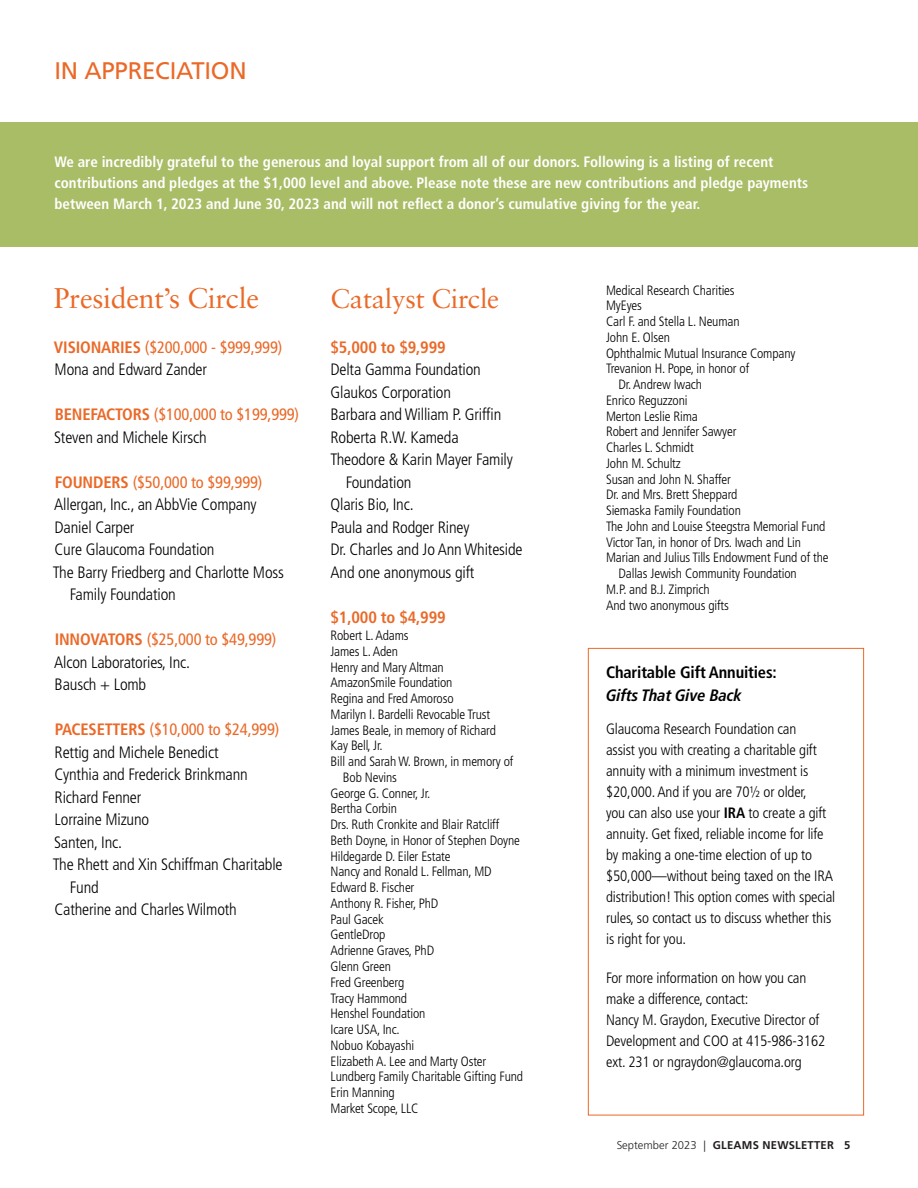
<style>
.page{position:relative;width:918px;height:1188px;background:#fff}
.page>*{position:absolute;margin:0;border:0;box-sizing:border-box;transform-origin:0 0}
.t1{font:28.5px "Sabon LTW1 G";letter-spacing:-.01em;color:#ea6928}
.t2{font:27px "Sabon LTW1 G";letter-spacing:-.01em;color:#ea6928}
.t3{font:24px "Frutiger LT Pro";letter-spacing:-.01em;color:#ea6928}
.t4{font:300 condensed 16.5px/22.5px "Frutiger LT Pro";letter-spacing:-.01em;color:#000001}
.t5{font:condensed 16.5px/22.5px "Frutiger LT Pro";letter-spacing:-.01em;color:#ea6928}
.t6{font:700 condensed 16.5px "Frutiger LT Pro";letter-spacing:-.01em;color:#ea6928}
.t7{font:700 condensed 16.5px "Frutiger LT Pro";letter-spacing:-.01em;color:#000001}
.t8{font:italic 700 condensed 16.5px "Frutiger LT Pro";letter-spacing:-.01em;color:#000001}
.t9{font:300 condensed 15px/21px "Frutiger LT Pro";letter-spacing:-.01em;color:#000001}
.t10{font:700 condensed 15px/21px "Frutiger LT Pro";color:#fff}
.t11{font:300 condensed 13.5px "Frutiger LT Pro";letter-spacing:-.01em;color:#000001}
.t12{font:700 11.25px "Frutiger LT Pro";letter-spacing:.02em;color:#231f20}
.s1{font-weight:700}
.s2{font-weight:300;color:#000001}
.s3{font-weight:700;color:#ea6928}
.s4{font-weight:400;color:#ea6928}
.s5{font-weight:300}
</style>
<div class="page">
<div style="left:1px;top:123px;width:917px;height:124px;background:#a9bc66"></div>
<div style="left:588px;top:648px;width:276px;height:467px;border:1px solid #ea6928"></div>
<h3 class="t3" style="left:55px;top:56px;width:194px">IN APPRECIATION</h3>
<p class="t10" style="left:55px;top:151px;width:755px">We are incredibly grateful to the generous and loyal support from all of our donors. Following is a listing of recent contributions and pledges at the $1,000 level and above. Please note these are new contributions and pledge payments between March 1, 2023 and June 30, 2023 and will not reflect a donor’s cumulative giving for the year.</p>
<h1 class="t1" style="left:54px;top:280px;width:207px">President’s Circle</h1>
<p class="t5" style="left:54px;top:336px;width:230px"><span class="s1">VISIONARIES</span> ($200,000 - $999,999)<br><span class="s2">Mona and Edward Zander</span></p>
<p class="t4" style="left:54px;top:403px;width:247px"><span class="s3">BENEFACTORS</span> <span class="s4">($100,000 to $199,999)<br></span>Steven and Michele Kirsch</p>
<p class="t5" style="left:55px;top:471px;width:209px"><span class="s1">FOUNDERS</span> ($50,000 to $99,999)</p>
<p class="t4" style="left:54px;top:493px;width:204px">Allergan, Inc., an AbbVie Company</p>
<p class="t4" style="left:55px;top:516px;width:81px">Daniel Carper</p>
<p class="t4" style="left:55px;top:538px;width:162px">Cure Glaucoma Foundation</p>
<p class="t4" style="left:53px;top:561px;width:232px">The Barry Friedberg and Charlotte Moss</p>
<p class="t4" style="left:70px;top:583px;width:108px">Family Foundation</p>
<p class="t4" style="left:54px;top:628px;width:224px"><span class="s3">INNOVATORS</span> <span class="s4">($25,000 to $49,999)<br></span>Alcon Laboratories, Inc.<br>Bausch + Lomb</p>
<p class="t5" style="left:55px;top:718px;width:226px"><span class="s1">PACESETTERS</span> ($10,000 to $24,999)</p>
<p class="t4" style="left:55px;top:741px;width:166px">Rettig and Michele Benedict</p>
<p class="t4" style="left:55px;top:763px;width:195px">Cynthia and Frederick Brinkmann</p>
<p class="t4" style="left:55px;top:786px;width:88px">Richard Fenner</p>
<p class="t4" style="left:55px;top:808px;width:96px">Lorraine Mizuno</p>
<p class="t4" style="left:54px;top:831px;width:70px">Santen, Inc.</p>
<p class="t4" style="left:53px;top:853px;width:231px">The Rhett and Xin Schiffman Charitable</p>
<p class="t4" style="left:70px;top:876px;width:31px">Fund</p>
<p class="t4" style="left:54px;top:898px;width:184px">Catherine and Charles Wilmoth</p>
<h2 class="t2" style="left:331px;top:282px;width:170px">Catalyst Circle</h2>
<p class="t6" style="left:331px;top:337px;width:117px">$5,000 to $9,999</p>
<p class="t4" style="left:331px;top:359px;width:152px">Delta Gamma Foundation</p>
<p class="t4" style="left:331px;top:381px;width:122px">Glaukos Corporation</p>
<p class="t4" style="left:331px;top:404px;width:172px">Barbara and William P. Griffin</p>
<p class="t4" style="left:331px;top:426px;width:130px">Roberta R.W. Kameda</p>
<p class="t4" style="left:331px;top:449px;width:184px">Theodore &amp; Karin Mayer Family</p>
<p class="t4" style="left:346px;top:471px;width:67px">Foundation</p>
<p class="t4" style="left:331px;top:494px;width:85px">Qlaris Bio, Inc.</p>
<p class="t4" style="left:331px;top:516px;width:140px">Paula and Rodger Riney</p>
<p class="t4" style="left:331px;top:539px;width:193px">Dr. Charles and Jo Ann Whiteside</p>
<p class="t4" style="left:331px;top:561px;width:145px">And one anonymous gift</p>
<p class="t6" style="left:331px;top:607px;width:117px">$1,000 to $4,999</p>
<p class="t11" style="left:331px;top:628px;width:80px">Robert L. Adams</p>
<p class="t11" style="left:331px;top:644px;width:69px">James L. Aden</p>
<p class="t11" style="left:331px;top:659px;width:115px">Henry and Mary Altman</p>
<p class="t11" style="left:331px;top:675px;width:123px">AmazonSmile Foundation</p>
<p class="t11" style="left:331px;top:691px;width:125px">Regina and Fred Amoroso</p>
<p class="t11" style="left:331px;top:707px;width:161px">Marilyn I. Bardelli Revocable Trust</p>
<p class="t11" style="left:331px;top:722px;width:167px">James Beale, in memory of Richard</p>
<p class="t11" style="left:331px;top:738px;width:54px">Kay Bell, Jr.</p>
<p class="t11" style="left:331px;top:754px;width:184px">Bill and Sarah W. Brown, in memory of</p>
<p class="t11" style="left:343px;top:770px;width:56px">Bob Nevins</p>
<p class="t11" style="left:331px;top:785px;width:101px">George G. Conner, Jr.</p>
<p class="t11" style="left:331px;top:801px;width:68px">Bertha Corbin</p>
<p class="t11" style="left:331px;top:817px;width:170px">Drs. Ruth Cronkite and Blair Ratcliff</p>
<p class="t11" style="left:331px;top:833px;width:191px">Beth Doyne, in Honor of Stephen Doyne</p>
<p class="t11" style="left:331px;top:848px;width:122px">Hildegarde D. Eiler Estate</p>
<p class="t11" style="left:331px;top:864px;width:163px">Nancy and Ronald L. Fellman, MD</p>
<p class="t11" style="left:331px;top:880px;width:85px">Edward B. Fischer</p>
<p class="t11" style="left:331px;top:896px;width:109px">Anthony R. Fisher, PhD</p>
<p class="t11" style="left:331px;top:911px;width:55px">Paul Gacek</p>
<p class="t11" style="left:331px;top:927px;width:56px">GentleDrop</p>
<p class="t11" style="left:331px;top:943px;width:105px">Adrienne Graves, PhD</p>
<p class="t11" style="left:331px;top:959px;width:62px">Glenn Green</p>
<p class="t11" style="left:331px;top:974px;width:75px">Fred Greenberg</p>
<p class="t11" style="left:331px;top:990px;width:78px">Tracy Hammond</p>
<p class="t11" style="left:331px;top:1006px;width:96px">Henshel Foundation</p>
<p class="t11" style="left:331px;top:1022px;width:71px">Icare USA, Inc.</p>
<p class="t11" style="left:331px;top:1037px;width:85px">Nobuo Kobayashi</p>
<p class="t11" style="left:331px;top:1053px;width:157px">Elizabeth A. Lee and Marty Oster</p>
<p class="t11" style="left:331px;top:1069px;width:194px">Lundberg Family Charitable Gifting Fund</p>
<p class="t11" style="left:331px;top:1085px;width:66px">Erin Manning</p>
<p class="t11" style="left:331px;top:1100px;width:89px">Market Scope, LLC</p>
<p class="t11" style="left:606px;top:282px;width:130px">Medical Research Charities</p>
<p class="t11" style="left:606px;top:298px;width:37px">MyEyes</p>
<p class="t11" style="left:606px;top:314px;width:135px">Carl F. and Stella L. Neuman</p>
<p class="t11" style="left:606px;top:329px;width:65px">John E. Olsen</p>
<p class="t11" style="left:606px;top:345px;width:191px">Ophthalmic Mutual Insurance Company</p>
<p class="t11" style="left:606px;top:361px;width:145px">Trevanion H. Pope, in honor of</p>
<p class="t11" style="left:619px;top:377px;width:85px">Dr. Andrew Iwach</p>
<p class="t11" style="left:606px;top:392px;width:83px">Enrico Reguzzoni</p>
<p class="t11" style="left:606px;top:408px;width:93px">Merton Leslie Rima</p>
<p class="t11" style="left:606px;top:424px;width:132px">Robert and Jennifer Sawyer</p>
<p class="t11" style="left:606px;top:440px;width:89px">Charles L. Schmidt</p>
<p class="t11" style="left:606px;top:455px;width:76px">John M. Schultz</p>
<p class="t11" style="left:606px;top:471px;width:126px">Susan and John N. Shaffer</p>
<p class="t11" style="left:606px;top:487px;width:133px">Dr. and Mrs. Brett Sheppard</p>
<p class="t11" style="left:606px;top:503px;width:136px">Siemaska Family Foundation</p>
<p class="t11" style="left:606px;top:518px;width:221px">The John and Louise Steegstra Memorial Fund</p>
<p class="t11" style="left:606px;top:534px;width:196px">Victor Tan, in honor of Drs. Iwach and Lin</p>
<p class="t11" style="left:606px;top:550px;width:224px">Marian and Julius Tills Endowment Fund of the</p>
<p class="t11" style="left:619px;top:566px;width:180px">Dallas Jewish Community Foundation</p>
<p class="t11" style="left:606px;top:581px;width:105px">M.P. and B.J. Zimprich</p>
<p class="t11" style="left:606px;top:597px;width:124px">And two anonymous gifts</p>
<p class="t7" style="left:606px;top:663px;width:172px">Charitable Gift Annuities:</p>
<p class="t8" style="left:606px;top:685px;width:137px">Gifts That Give Back</p>
<p class="t9" style="left:606px;top:718px;width:231px">Glaucoma Research Foundation can<br>assist you with creating a charitable gift annuity with a minimum investment is $20,000. And if you are 70½ or older,<br>you can also use your <span class="s1">IRA</span> to create a gift annuity. Get fixed, reliable income for life by making a one-time election of up to $50,000—without being taxed on the IRA distribution! This option comes with special rules, so contact us to discuss whether this is right for you.</p>
<p class="t9" style="left:606px;top:967px;width:221px">For more information on how you can make a difference, contact:<br>Nancy M. Graydon, Executive Director of Development and COO at 415-986-3162 ext. 231 or ngraydon@glaucoma.org</p>
<p class="t12" style="left:617px;top:1139px;width:235px"><span class="s5">September 2023 |</span> GLEAMS NEWSLETTER 5</p>
</div>
